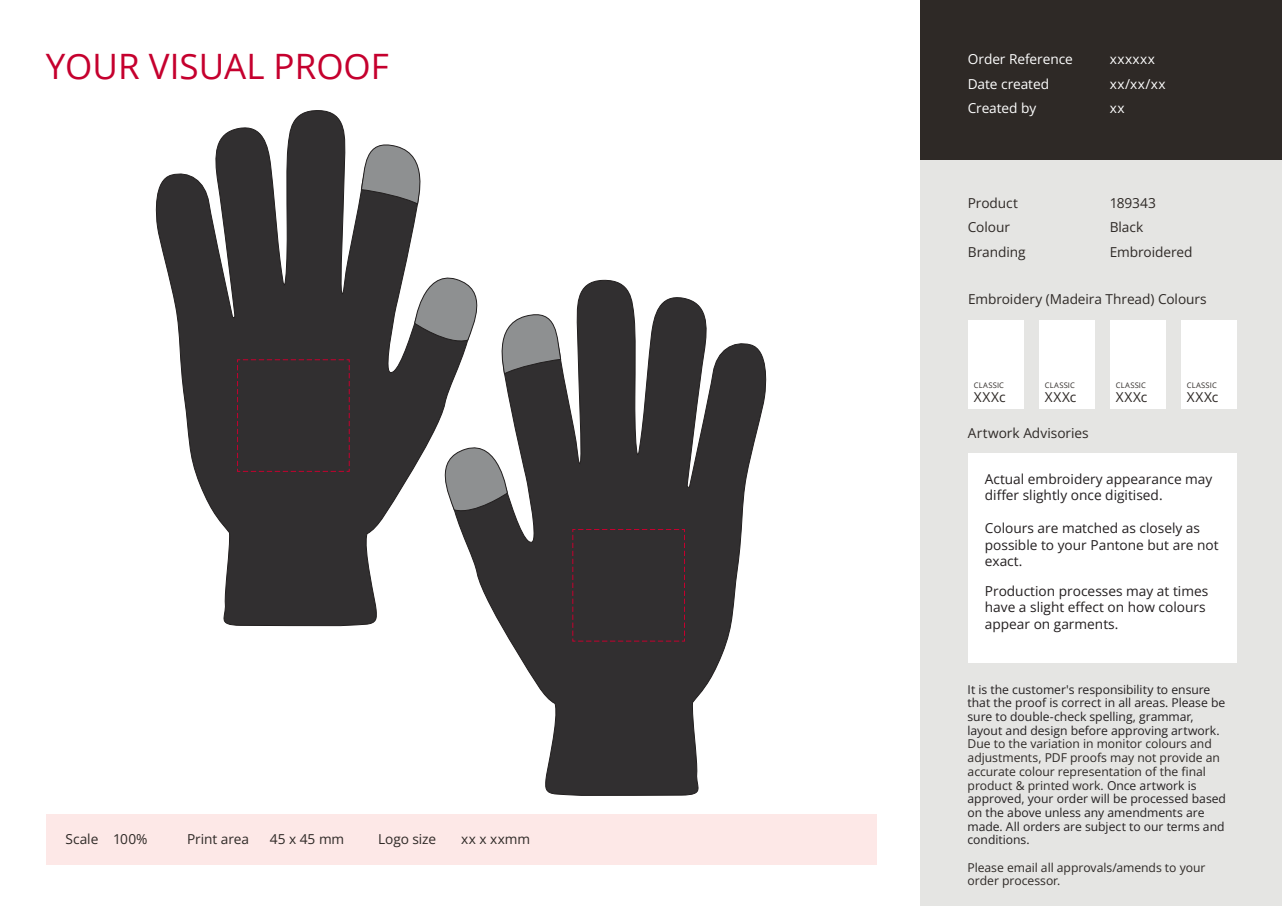
<style>
.page{position:relative;width:1282px;height:906px;background:#fff}
.page>*{position:absolute;margin:0;border:0;box-sizing:border-box;transform-origin:0 0}
.t1{font:35px "Open Sans";color:#c5002e}
.t2{font:700 13.74px/16.4px "Open Sans";color:#231f20}
.t3{font:700 13.74px/24.3px "Open Sans";letter-spacing:-.005em;color:#2e2926}
.t4{font:13.74px/24.3px "Open Sans";letter-spacing:-.005em;color:#2e2926}
.t5{font:700 13.74px/24.3px "Open Sans";letter-spacing:-.005em;color:#fff}
.t6{font:13.74px/24.3px "Open Sans";letter-spacing:.035em;color:#fff}
.t7{font:700 13.65px "Open Sans";letter-spacing:-.005em;color:#2e2926}
.t8{font:12.16px/13.7px "Open Sans";letter-spacing:-.005em;color:#231f20}
.t9{font:700 12.16px/13.7px "Open Sans";letter-spacing:-.005em;color:#2e2926}
.t10{font:700 7.61px "Open Sans";letter-spacing:.02em;color:#2e2926}
.s1{font-weight:400}
.s2{font-weight:700;color:#2e2926}
</style>
<div class="page">
<div style="left:46px;top:814px;width:830px;height:51px;background:#fde8e7"></div>
<div style="left:920px;top:0;width:361px;height:160px;background:#2e2926"></div>
<div style="left:920px;top:160px;width:361px;height:746px;background:#e5e5e3"></div>
<div style="left:967px;top:453px;width:269px;height:210px;background:#fff"></div>
<div style="left:967px;top:320px;width:56px;height:55px;background:#fff"></div>
<div style="left:967px;top:375px;width:56px;height:34px;background:#fff"></div>
<div style="left:1038px;top:320px;width:56px;height:55px;background:#fff"></div>
<div style="left:1038px;top:375px;width:56px;height:34px;background:#fff"></div>
<div style="left:1109px;top:320px;width:56px;height:55px;background:#fff"></div>
<div style="left:1109px;top:375px;width:56px;height:34px;background:#fff"></div>
<div style="left:1180px;top:320px;width:56px;height:55px;background:#fff"></div>
<div style="left:1180px;top:375px;width:56px;height:34px;background:#fff"></div>
<svg style="left:479px;top:280px;width:288px;height:516px"></svg>
<svg style="left:479px;top:439px;width:28px;height:76px"></svg>
<svg style="left:155px;top:110px;width:324px;height:516px"></svg>
<svg style="left:414px;top:269px;width:147px;height:105px"></svg>
<svg style="left:361px;top:137px;width:68px;height:68px"></svg>
<div style="left:572px;top:529px;width:113px;height:113px;background:#312f30"></div>
<div style="left:237px;top:359px;width:113px;height:113px;background:#312f30"></div>
<h1 class="t1" style="left:46px;top:43px;width:345px">YOUR VISUAL PROOF</h1>
<p class="t3" style="left:65px;top:826px;width:84px">Scale <span class="s1">100%</span></p>
<p class="t3" style="left:187px;top:826px;width:64px">Print area</p>
<p class="t4" style="left:270px;top:826px;width:76px">45 x 45 mm</p>
<p class="t3" style="left:378px;top:827px;width:59px">Logo size</p>
<p class="t4" style="left:461px;top:827px;width:71px">xx x xxmm</p>
<p class="t5" style="left:967px;top:47px;width:106px">Order Reference<br>Date created<br>Created by</p>
<p class="t6" style="left:1109px;top:47px;width:57px">xxxxxx xx/xx/xx xx</p>
<p class="t3" style="left:967px;top:190px;width:59px">Product<br>Colour<br>Branding</p>
<p class="t4" style="left:1109px;top:190px;width:84px">189343<br>Black<br>Embroidered</p>
<p class="t7" style="left:967px;top:290px;width:240px">Embroidery (Madeira Thread) Colours</p>
<p class="t10" style="left:973px;top:380px;width:32px">CLASSIC</p>
<p class="t7" style="left:973px;top:387px;width:33px">XXXc</p>
<p class="t10" style="left:1044px;top:380px;width:32px">CLASSIC</p>
<p class="t7" style="left:1044px;top:387px;width:33px">XXXc</p>
<p class="t3" style="left:967px;top:420px;width:122px">Artwork Advisories</p>
<p class="t10" style="left:1115px;top:380px;width:32px">CLASSIC</p>
<p class="t7" style="left:1115px;top:387px;width:33px">XXXc</p>
<p class="t10" style="left:1186px;top:380px;width:32px">CLASSIC</p>
<p class="t7" style="left:1186px;top:387px;width:33px">XXXc</p>
<p class="t2" style="left:984px;top:470px;width:229px"><span class="s1">Actual</span> embroidery appearance may differ slightly <span class="s1">once digitised.</span></p>
<p class="t2" style="left:984px;top:520px;width:235px">Colours are matched as closely as possible to your Pantone but are not exact.</p>
<p class="t2" style="left:984px;top:582px;width:225px">Production processes may at times have a slight effect on how colours appear on garments.</p>
<p class="t8" style="left:967px;top:682px;width:259px">It is the customer's responsibility to ensure that the proof is correct in all areas. Please be sure to double-check spelling, grammar, layout and design before approving artwork.</p>
<p class="t8" style="left:967px;top:737px;width:260px"><span class="s2">Due to the variation in monitor colours and adjustments, PDF proofs may not provide an accurate colour representation of the final product &amp; printed work.</span> Once artwork is approved, your order will be processed based on the above unless any amendments are made. All orders are subject to our terms and conditions.</p>
<p class="t9" style="left:967px;top:860px;width:239px">Please email all approvals/amends to your order processor.</p>
</div>
